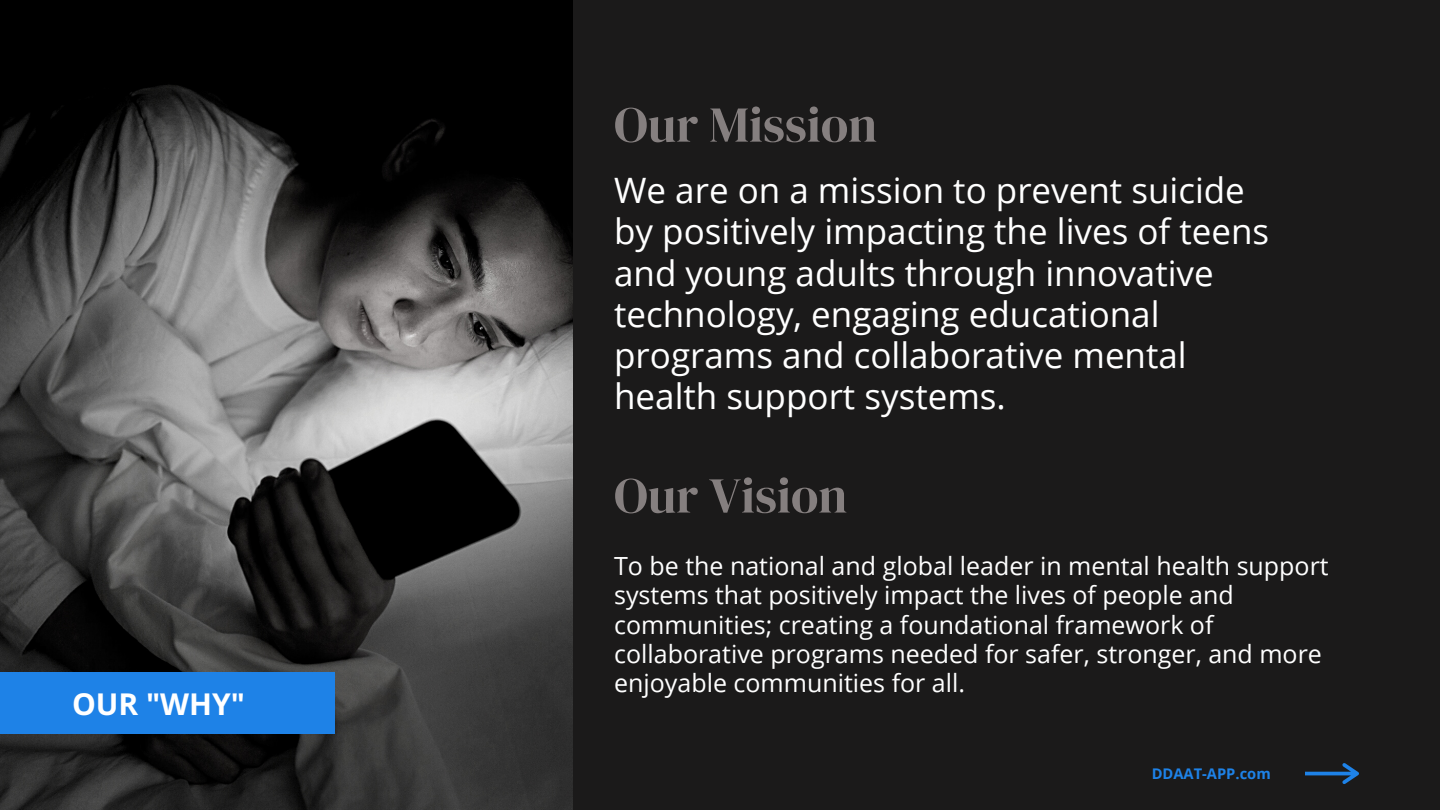
<style>
.page{position:relative;width:1440px;height:810px;background:#1b1a1a}
.page>*{position:absolute;margin:0;border:0;box-sizing:border-box;transform-origin:0 0}
.t1{font:50.2px "DM Serif Display";color:#857f7f}
.t2{font:35px/41.2px "Open Sans";color:#fff}
.t3{font:700 30px "Open Sans";color:#fff}
.t4{font:25px/29.2px "Open Sans";color:#fff}
.t5{font:700 14.7px "Open Sans";color:#1e82e7}
</style>
<div class="page">
<img style="left:0;top:0;width:573px;height:810px">
<svg style="left:1305px;top:763px;width:54px;height:21px"></svg>
<div style="left:0;top:673px;width:335px;height:61px;background:#1e82e7"></div>
<p class="t3" style="left:72px;top:683px;width:175px">OUR "WHY"</p>
<h1 class="t1" style="left:614px;top:90px;width:265px">Our Mission</h1>
<h2 class="t2" style="left:614px;top:169px;width:657px">We are on a mission to prevent suicide by positively impacting the lives of teens and young adults through innovative technology, engaging educational programs and collaborative mental health support systems.</h2>
<h1 class="t1" style="left:614px;top:461px;width:235px">Our Vision</h1>
<p class="t4" style="left:614px;top:551px;width:716px">To be the national and global leader in mental health support systems that positively impact the lives of people and communities; creating a foundational framework of collaborative programs needed for safer, stronger, and more enjoyable communities for all.</p>
<p class="t5" style="left:1152px;top:763px;width:121px">DDAAT-APP.com</p>
</div>
